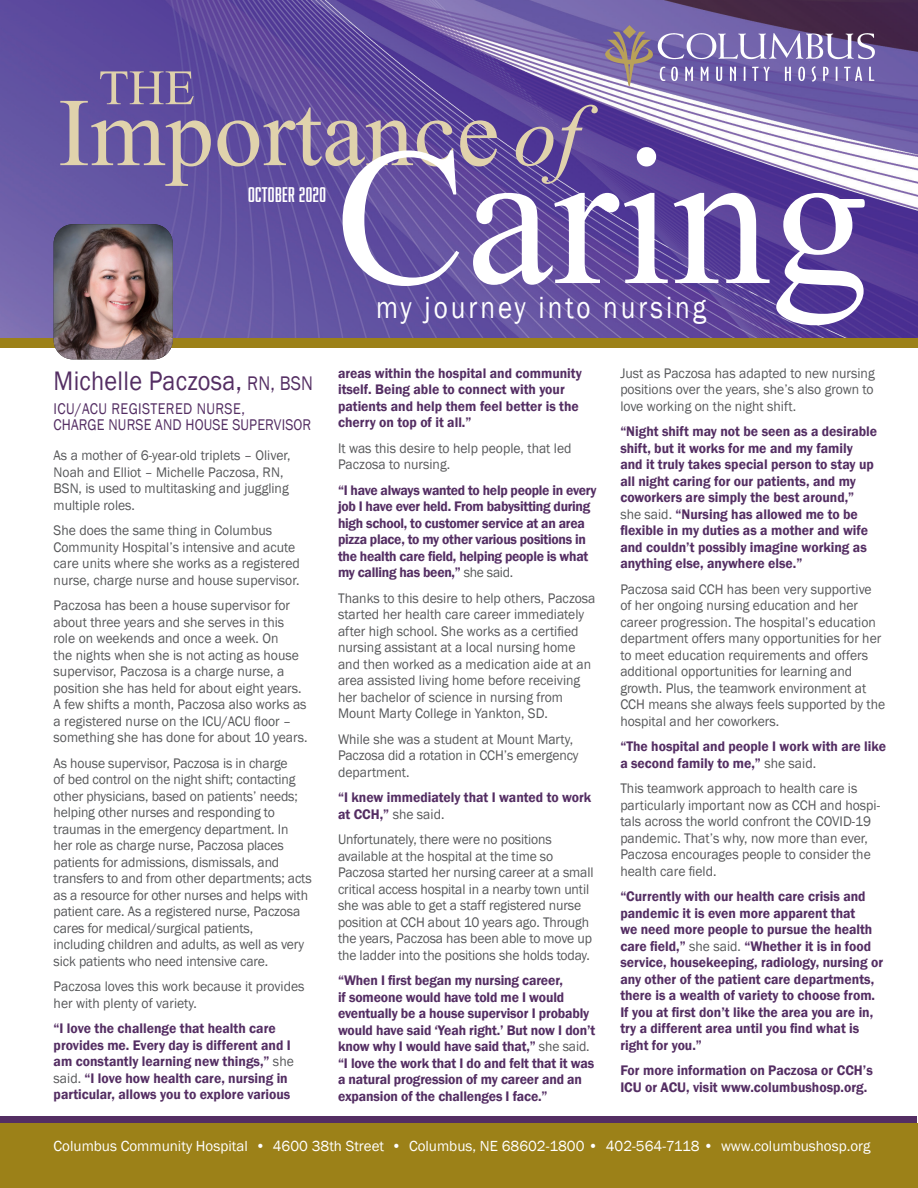
<style>
.page{position:relative;width:918px;height:1188px;background:#fff}
.page>*{position:absolute;margin:0;border:0;box-sizing:border-box;transform-origin:0 0}
.t1{font:31.5px "Franklin Gothic";letter-spacing:.11em;color:#fff;scale:.86 1}
.t2{font:27.45px "Franklin Gothic";letter-spacing:.01em;color:#542e63;scale:.89 1}
.t3{font:19.5px "Abolition Round";letter-spacing:.02em;color:#fff}
.t4{font:15.9px "Franklin Gothic";letter-spacing:.01em;color:#542e63;scale:.89 1}
.t5{font:15.9px "Franklin Gothic";letter-spacing:.03em;color:#542e63;scale:.89 1}
.t6{font:15px "Franklin Gothic";color:#fff}
.t7{font:14.25px/16.5px "Franklin Gothic";color:#57585a;scale:.96 1}
.t8{font:600 14.25px/16.5px "Franklin Gothic";color:#542e63;scale:.96 1}
.t9{font:600 14.25px/16.5px "Franklin Gothic";letter-spacing:-.02em;color:#542e63;scale:.96 1}
.s1{font-size:20.25px}
.s2{font-weight:400;color:#57585a}
</style>
<div class="page">
<svg style="left:1px;top:1117px;width:916px;height:7px;background:#5e3958"></svg>
<div style="left:0;top:338px;width:918px;height:10px;background:#9c8118"></div>
<img style="left:0;top:0;width:918px;height:338px">
<img style="left:656px;top:27px;width:218px;height:59px">
<img style="left:605px;top:26px;width:47px;height:59px">
<div style="left:0;top:1124px;width:918px;height:64px;background:#9c8118"></div>
<svg style="left:60px;top:101px;width:538px;height:85px;background:#7866a1"></svg>
<svg style="left:100px;top:71px;width:94px;height:33px;background:#8171a1"></svg>
<svg style="left:343px;top:147px;width:522px;height:178px"></svg>
<img style="left:54px;top:224px;width:119px;height:135px">
<p class="t3" style="left:248px;top:183px;width:79px">OCTOBER 2020</p>
<p class="t2" style="left:54px;top:364px;width:293px">Michelle Paczosa, <span class="s1">RN, BSN</span></p>
<p class="t5" style="left:54px;top:399px;width:216px">ICU/ACU REGISTERED NURSE,</p>
<p class="t4" style="left:54px;top:414px;width:291px">CHARGE NURSE AND HOUSE SUPERVISOR</p>
<p class="t7" style="left:54px;top:448px;width:248px">As a mother of 6-year-old triplets – Oliver, Noah and Elliot – Michelle Paczosa, RN, BSN, is used to multitasking and juggling multiple roles.</p>
<p class="t7" style="left:54px;top:523px;width:258px">She does the same thing in Columbus Community Hospital’s intensive and acute care units where she works as a registered nurse, charge nurse and house supervisor.</p>
<p class="t7" style="left:54px;top:598px;width:266px">Paczosa has been a house supervisor for about three years and she serves in this role on weekends and once a week. On<br>the nights when she is not acting as house supervisor, Paczosa is a charge nurse, a position she has held for about eight years.<br>A few shifts a month, Paczosa also works as a registered nurse on the ICU/ACU floor – something she has done for about 10 years.</p>
<p class="t7" style="left:54px;top:755px;width:270px">As house supervisor, Paczosa is in charge<br>of bed control on the night shift; contacting other physicians, based on patients’ needs; helping other nurses and responding to traumas in the emergency department. In<br>her role as charge nurse, Paczosa places patients for admissions, dismissals, and transfers to and from other departments; acts as a resource for other nurses and helps with patient care. As a registered nurse, Paczosa cares for medical/surgical patients,<br>including children and adults, as well as very sick patients who need intensive care.</p>
<p class="t7" style="left:54px;top:979px;width:263px">Paczosa loves this work because it provides her with plenty of variety.</p>
<p class="t8" style="left:54px;top:1020px;width:252px">“I love the challenge that health care provides me. Every day is different and I am constantly learning new things,” <span class="s2">she said.</span> “I love how health care, nursing in particular, allows you to explore various</p>
<p class="t1" style="left:376px;top:288px;width:385px">my journey into nursing</p>
<p class="t8" style="left:338px;top:365px;width:255px">areas within the hospital and community itself. Being able to connect with your patients and help them feel better is the cherry on top of it all.”</p>
<p class="t7" style="left:338px;top:440px;width:245px">It was this desire to help people, that led<br>Paczosa to nursing.</p>
<p class="t9" style="left:338px;top:482px;width:271px">“I have always wanted to help people in every job I have ever held. From babysitting during high school, to customer service at an area pizza place, to my other various positions in the health care field, helping people is what my calling has been,” <span class="s2">she said.</span></p>
<p class="t7" style="left:338px;top:590px;width:270px">Thanks to this desire to help others, Paczosa started her health care career immediately after high school. She works as a certified nursing assistant at a local nursing home and then worked as a medication aide at an area assisted living home before receiving her bachelor of science in nursing from Mount Marty College in Yankton, SD.</p>
<p class="t7" style="left:338px;top:731px;width:252px">While she was a student at Mount Marty,<br>Paczosa did a rotation in CCH’s emergency department.</p>
<p class="t8" style="left:338px;top:789px;width:265px">“I knew immediately that I wanted to work at CCH,” <span class="s2">she said.</span></p>
<p class="t7" style="left:338px;top:831px;width:268px">Unfortunately, there were no positions available at the hospital at the time so Paczosa started her nursing career at a small critical access hospital in a nearby town until she was able to get a staff registered nurse position at CCH about 10 years ago. Through the years, Paczosa has been able to move up the ladder into the positions she holds today.</p>
<p class="t8" style="left:338px;top:972px;width:270px">“When I first began my nursing career,<br>if someone would have told me I would eventually be a house supervisor I probably would have said ‘Yeah right.’ But now I don’t know why I would have said that,” <span class="s2">she said. </span>“I love the work that I do and felt that it was a natural progression of my career and an expansion of the challenges I face.”</p>
<p class="t7" style="left:620px;top:365px;width:266px;text-align:justify">Just as Paczosa has adapted to new nursing positions over the years, she’s also grown to love working on the night shift.</p>
<p class="t8" style="left:620px;top:423px;width:269px">“Night shift may not be seen as a desirable shift, but it works for me and my family and it truly takes special person to stay up all night caring for our patients, and my coworkers are simply the best around,” <span class="s2">she said.</span> “Nursing has allowed me to be flexible in my duties as a mother and wife and couldn’t possibly imagine working as anything else, anywhere else.”</p>
<p class="t7" style="left:620px;top:581px;width:277px">Paczosa said CCH has been very supportive of her ongoing nursing education and her career progression. The hospital’s education department offers many opportunities for her to meet education requirements and offers additional opportunities for learning and growth. Plus, the teamwork environment at CCH means she always feels supported by the hospital and her coworkers.</p>
<p class="t8" style="left:620px;top:738px;width:278px">“The hospital and people I work with are like a second family to me,” <span class="s2">she said.</span></p>
<p class="t7" style="left:620px;top:780px;width:272px">This teamwork approach to health care is particularly important now as CCH and hospi&shy;tals across the world confront the COVID-19 pandemic. That’s why, now more than ever, Paczosa encourages people to consider the health care field.</p>
<p class="t8" style="left:620px;top:888px;width:275px">“Currently with our health care crisis and pandemic it is even more apparent that<br>we need more people to pursue the health care field,” <span class="s2">she said.</span> “Whether it is in food service, housekeeping, radiology, nursing or any other of the patient care departments, there is a wealth of variety to choose from.<br>If you at first don’t like the area you are in, try a different area until you find what is right for you.”</p>
<p class="t8" style="left:620px;top:1062px;width:265px">For more information on Paczosa or CCH’s<br>ICU or ACU, visit www.columbushosp.org.</p>
<p class="t6" style="left:54px;top:1136px;width:818px">Columbus Community Hospital • 4600 38th Street • Columbus, NE 68602-1800 • 402-564-7118 • www.columbushosp.org</p>
</div>
